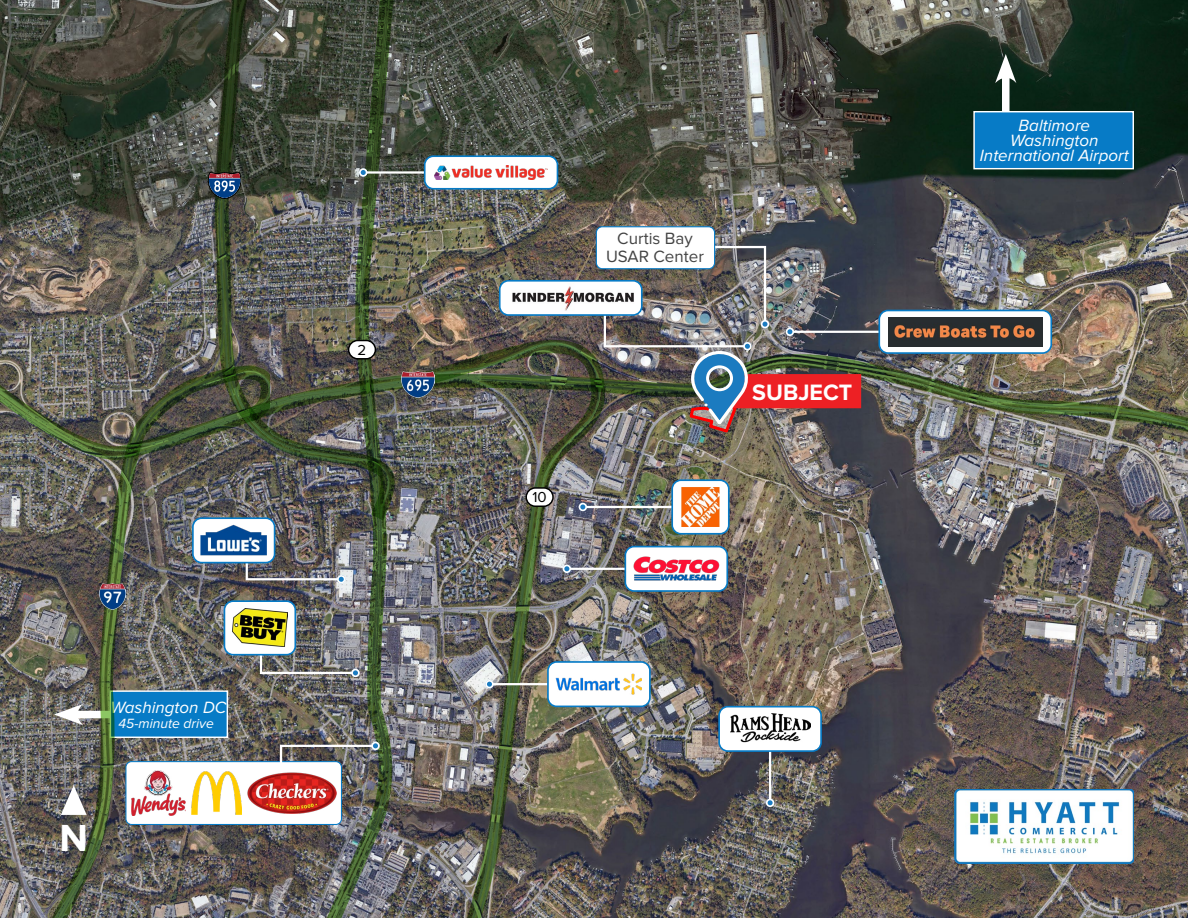
<style>
.page{position:relative;width:1188px;height:918px;background:#fff}
.page>*{position:absolute;margin:0;border:0;box-sizing:border-box;transform-origin:0 0}
.t1{font:700 39.15px "Proxima Nova";color:#fff}
.t2{font:700 23.1px "Proxima Nova";color:#fff}
.t3{font:italic 16.95px/15px "Proxima Nova";color:#fff;text-align:center}
.t4{font:16.95px/18px "Proxima Nova";color:#444;text-align:center}
.t5{font:15px "Proxima Nova";color:#000}
.t6{font:italic 13.8px "Proxima Nova";color:#fff}
</style>
<div class="page">
<img style="left:0;top:0;width:1188px;height:918px">
<img style="left:954px;top:789px;width:180px;height:75px">
<div style="left:126px;top:762px;width:215px;height:62px;background:#fff;border-radius:6px"></div>
<div style="left:1002px;top:71px;width:8px;height:52px;background:#fff"></div>
<svg style="left:995px;top:54px;width:21px;height:29px"></svg>
<div style="left:973px;top:111px;width:161px;height:58px;background:#077bc6;border:1px solid #fff"></div>
<div style="left:596px;top:227px;width:119px;height:42px;background:#fff;border-radius:6px"></div>
<div style="left:596px;top:226px;width:119px;height:43px;border:1px solid #077bc6;border-radius:6px"></div>
<img style="left:0;top:348px;width:1188px;height:112px">
<img style="left:311px;top:0;width:92px;height:918px">
<img style="left:213px;top:0;width:187px;height:522px">
<img style="left:33px;top:356px;width:237px;height:562px">
<img style="left:403px;top:333px;width:209px;height:585px">
<img style="left:99px;top:584px;width:26px;height:26px">
<img style="left:402px;top:371px;width:32px;height:26px">
<svg style="left:208px;top:172px;width:33px;height:27px"></svg>
<div style="left:526px;top:488px;width:27px;height:18px;background:#fff;border-radius:9px"></div>
<div style="left:525px;top:487px;width:29px;height:20px;border:2px solid #000;border-radius:9px"></div>
<div style="left:349px;top:340px;width:26px;height:19px;background:#fff;border-radius:9px"></div>
<div style="left:348px;top:340px;width:28px;height:20px;border:2px solid #000;border-radius:9px"></div>
<div style="left:359px;top:169px;width:8px;height:8px;background:#1b7bc0;border-radius:50%"></div>
<hr style="left:367px;top:171px;width:91px;height:3px;background:#fff">
<div style="left:359px;top:168px;width:8px;height:9px;border:2px solid #fff;border-radius:50%"></div>
<div style="left:563px;top:565px;width:8px;height:8px;background:#1b7bc0;border-radius:50%"></div>
<hr style="left:570px;top:568px;width:91px;height:2px;background:#fff">
<div style="left:563px;top:565px;width:8px;height:8px;border:2px solid #fff;border-radius:50%"></div>
<div style="left:579px;top:503px;width:8px;height:8px;background:#1b7bc0;border-radius:50%"></div>
<hr style="left:586px;top:506px;width:91px;height:2px;background:#fff">
<div style="left:579px;top:503px;width:8px;height:8px;border:2px solid #fff;border-radius:50%"></div>
<hr style="left:793px;top:331px;width:91px;height:2px;background:#fff">
<div style="left:485px;top:680px;width:9px;height:8px;background:#1b7bc0;border-radius:50%"></div>
<hr style="left:493px;top:683px;width:91px;height:2px;background:#fff">
<div style="left:485px;top:680px;width:9px;height:8px;border:2px solid #fff;border-radius:50%"></div>
<div style="left:337px;top:575px;width:8px;height:8px;background:#1b7bc0;border-radius:50%"></div>
<img style="left:245px;top:551px;width:95px;height:31px">
<div style="left:337px;top:575px;width:8px;height:9px;border:2px solid #fff;border-radius:50%"></div>
<div style="left:766px;top:799px;width:8px;height:8px;background:#1b7bc0;border-radius:50%"></div>
<hr style="left:769px;top:708px;width:2px;height:91px;background:#fff">
<div style="left:766px;top:799px;width:8px;height:8px;border:2px solid #fff;border-radius:50%"></div>
<div style="left:351px;top:669px;width:8px;height:8px;background:#1b7bc0;border-radius:50%"></div>
<img style="left:259px;top:633px;width:95px;height:42px">
<div style="left:351px;top:669px;width:9px;height:8px;border:2px solid #fff;border-radius:50%"></div>
<div style="left:371px;top:742px;width:8px;height:8px;background:#1b7bc0;border-radius:50%"></div>
<svg style="left:279px;top:744px;width:95px;height:44px"></svg>
<div style="left:371px;top:742px;width:9px;height:8px;border:2px solid #fff;border-radius:50%"></div>
<div style="left:425px;top:156px;width:132px;height:33px;background:#fff;border-radius:9px"></div>
<div style="left:424px;top:155px;width:134px;height:35px;border:2px solid #077bc6;border-radius:9px"></div>
<div style="left:500px;top:281px;width:142px;height:34px;background:#fff;border-radius:9px"></div>
<div style="left:499px;top:280px;width:144px;height:36px;border:2px solid #077bc6;border-radius:9px"></div>
<div style="left:625px;top:547px;width:102px;height:44px;background:#fff;border-radius:9px"></div>
<div style="left:625px;top:546px;width:103px;height:46px;border:2px solid #077bc6;border-radius:9px"></div>
<div style="left:548px;top:662px;width:102px;height:44px;background:#fff;border-radius:9px"></div>
<div style="left:547px;top:661px;width:104px;height:46px;border:2px solid #077bc6;border-radius:9px"></div>
<div style="left:193px;top:518px;width:82px;height:45px;background:#fff;border-radius:9px"></div>
<div style="left:192px;top:517px;width:83px;height:46px;border:2px solid #077bc6;border-radius:9px"></div>
<div style="left:719px;top:707px;width:102px;height:44px;background:#fff;border-radius:9px"></div>
<div style="left:718px;top:706px;width:104px;height:46px;border:2px solid #077bc6;border-radius:9px"></div>
<div style="left:224px;top:601px;width:71px;height:54px;background:#fff;border-radius:9px"></div>
<div style="left:224px;top:600px;width:72px;height:56px;border:2px solid #077bc6;border-radius:9px"></div>
<div style="left:672px;top:480px;width:57px;height:54px;background:#fff;border-radius:9px"></div>
<div style="left:671px;top:479px;width:59px;height:56px;border:2px solid #077bc6;border-radius:9px"></div>
<div style="left:879px;top:310px;width:172px;height:43px;background:#fff;border-radius:9px"></div>
<div style="left:878px;top:310px;width:174px;height:44px;border:2px solid #077bc6;border-radius:9px"></div>
<img style="left:434px;top:165px;width:114px;height:15px">
<img style="left:512px;top:286px;width:91px;height:25px">
<img style="left:633px;top:545px;width:86px;height:48px">
<img style="left:556px;top:660px;width:86px;height:48px">
<img style="left:201px;top:524px;width:66px;height:32px">
<img style="left:730px;top:713px;width:80px;height:30px">
<img style="left:232px;top:609px;width:55px;height:38px">
<img style="left:247px;top:773px;width:89px;height:40px">
<img style="left:192px;top:771px;width:49px;height:44px">
<img style="left:132px;top:770px;width:54px;height:46px">
<img style="left:682px;top:488px;width:37px;height:38px">
<img style="left:889px;top:317px;width:153px;height:29px">
<img style="left:603px;top:245px;width:258px;height:190px">
<p class="t5" style="left:358px;top:343px;width:10px">2</p>
<p class="t3" style="left:110px;top:701px;width:117px">Washington DC</p>
<p class="t6" style="left:118px;top:718px;width:97px">45-minute drive</p>
<h1 class="t1" style="left:60px;top:816px;width:30px">N</h1>
<p class="t5" style="left:532px;top:490px;width:16px">10</p>
<p class="t4" style="left:606px;top:230px;width:99px">Curtis Bay<br>USAR Center</p>
<h2 class="t2" style="left:752px;top:379px;width:102px">SUBJECT</h2>
<p class="t3" style="left:980px;top:119px;width:150px">Baltimore<br>Washington<br>International Airport</p>
</div>
